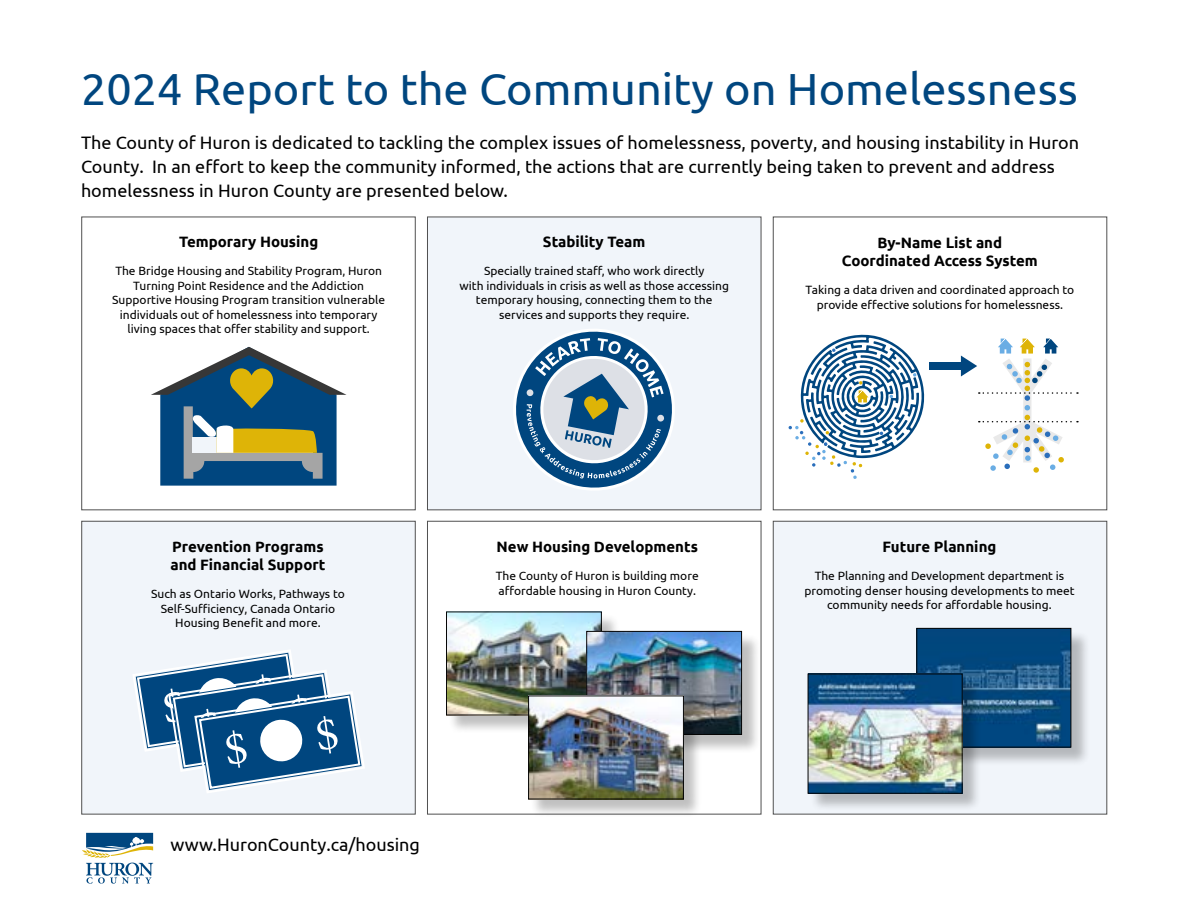
<style>
.page{position:relative;width:1188px;height:918px;background:#fff}
.page>*{position:absolute;margin:0;border:0;box-sizing:border-box;transform-origin:0 0}
.t1{font:45px "Ubuntu";color:#00467f}
.t2{font:18px/24px "Ubuntu";color:#000}
.t3{font:700 15px/18px "Ubuntu";color:#000}
.t4{font:12px/14.4px "Ubuntu";color:#000;text-align:center}
</style>
<div class="page">
<div style="left:427px;top:217px;width:334px;height:293px;background:#f1f5fa;border:1px solid #505050"></div>
<svg style="left:513px;top:329px;width:162px;height:161px"></svg>
<div style="left:82px;top:521px;width:333px;height:293px;background:#f1f5fa"></div>
<div style="left:427px;top:521px;width:334px;height:293px;background:#fff;border:1px solid #505050"></div>
<div style="left:773px;top:521px;width:334px;height:293px;background:#f1f5fa;border:1px solid #505050"></div>
<svg style="left:82px;top:833px;width:71px;height:51px"></svg>
<div style="left:773px;top:217px;width:334px;height:293px;background:#fff;border:1px solid #505050"></div>
<svg style="left:789px;top:334px;width:136px;height:145px"></svg>
<div style="left:929px;top:362px;width:33px;height:8px;background:#00467f"></div>
<svg style="left:961px;top:339px;width:117px;height:134px"></svg>
<svg style="left:133px;top:650px;width:232px;height:143px"></svg>
<div style="left:449px;top:614px;width:171px;height:120px;background:#000;opacity:.25"></div>
<img style="left:448px;top:614px;width:152px;height:99px">
<div style="left:446px;top:612px;width:156px;height:103px;border:1px solid #050505"></div>
<div style="left:589px;top:634px;width:171px;height:120px;background:#000;opacity:.25"></div>
<img style="left:589px;top:633px;width:151px;height:100px">
<div style="left:587px;top:631px;width:155px;height:104px;border:1px solid #050505"></div>
<div style="left:919px;top:631px;width:171px;height:135px;background:#000;opacity:.25"></div>
<img style="left:919px;top:630px;width:150px;height:115px">
<div style="left:917px;top:628px;width:154px;height:119px;border:1px solid #050505"></div>
<svg style="left:151px;top:347px;width:196px;height:139px"></svg>
<div style="left:531px;top:698px;width:171px;height:120px;background:#000;opacity:.25"></div>
<img style="left:530px;top:698px;width:152px;height:99px">
<div style="left:528px;top:696px;width:156px;height:103px;border:1px solid #050505"></div>
<div style="left:810px;top:676px;width:171px;height:135px;background:#000;opacity:.25"></div>
<img style="left:810px;top:676px;width:150px;height:115px">
<h1 class="t1" style="left:81px;top:62px;width:998px">2024 Report to the Community on Homelessness</h1>
<p class="t2" style="left:81px;top:130px;width:1000px">The County of Huron is dedicated to tackling the complex issues of homelessness, poverty, and housing instability in Huron<br>County. In an effort to keep the community informed, the actions that are currently being taken to prevent and address homelessness in Huron County are presented below.</p>
<p class="t3" style="left:179px;top:232px;width:141px">Temporary Housing</p>
<p class="t4" style="left:112px;top:263px;width:274px">The Bridge Housing and Stability Program, Huron Turning Point Residence and the Addiction Supportive Housing Program transition vulnerable individuals out of homelessness into temporary living spaces that offer stability and support.</p>
<p class="t3" style="left:543px;top:232px;width:104px">Stability Team</p>
<p class="t4" style="left:460px;top:263px;width:271px">Specially trained staff, who work directly<br>with individuals in crisis as well as those accessing temporary housing, connecting them to the services and supports they require.</p>
<p class="t3" style="left:842px;top:233px;width:198px;text-align:center">By-Name List and<br>Coordinated Access System</p>
<p class="t4" style="left:806px;top:283px;width:270px">Taking a data driven and coordinated approach to provide effective solutions for homelessness.</p>
<p class="t3" style="left:171px;top:537px;width:156px">Prevention Programs and Financial Support</p>
<p class="t4" style="left:151px;top:587px;width:195px">Such as Ontario Works, Pathways to<br>Self-Sufficiency, Canada Ontario<br>Housing Benefit and more.</p>
<p class="t3" style="left:497px;top:537px;width:203px">New Housing Developments</p>
<p class="t4" style="left:496px;top:569px;width:204px;text-align:left">The County of Huron is building more affordable housing in Huron County.</p>
<p class="t3" style="left:883px;top:537px;width:115px">Future Planning</p>
<p class="t4" style="left:804px;top:569px;width:272px">The Planning and Development department is promoting denser housing developments to meet community needs for affordable housing.</p>
<h2 class="t2" style="left:171px;top:832px;width:251px">www.HuronCounty.ca/housing</h2>
</div>
